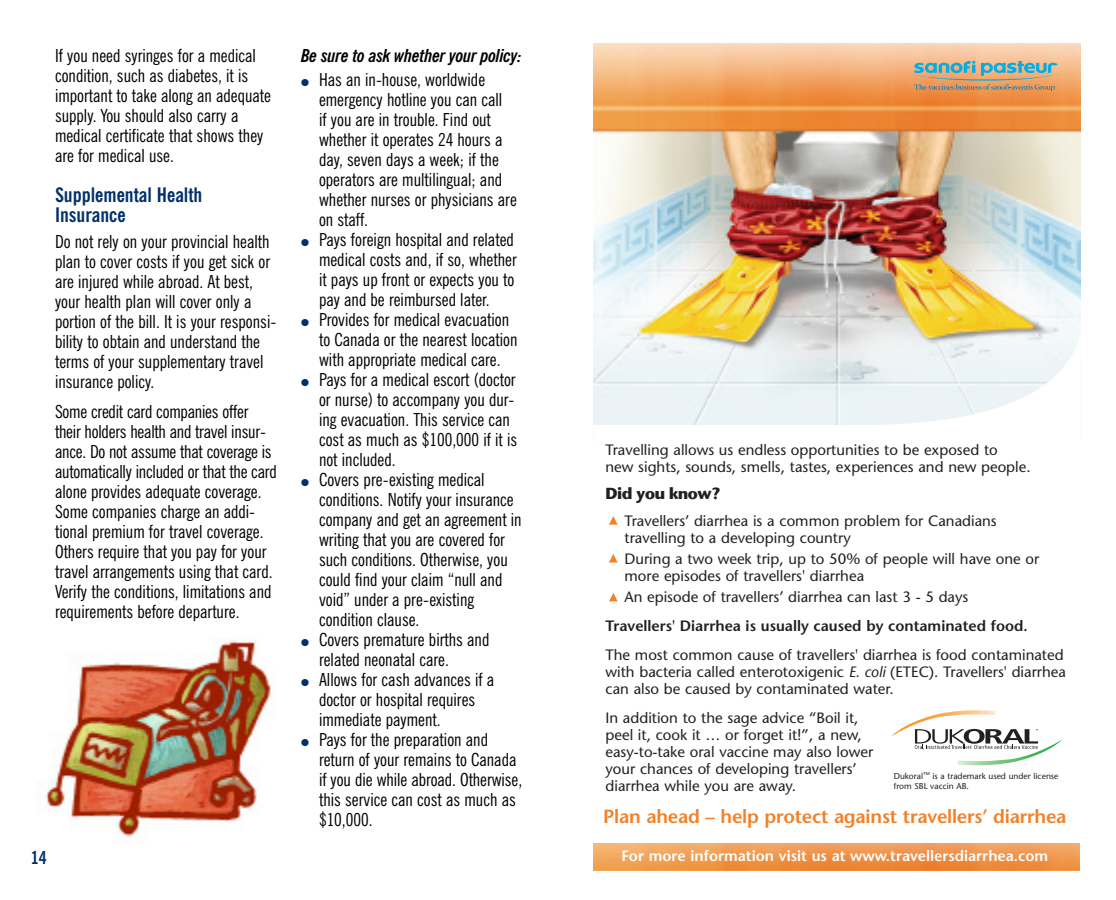
<style>
.page{position:relative;width:1116px;height:900px;background:#fff}
.page>*{position:absolute;margin:0;border:0;box-sizing:border-box;transform-origin:0 0}
.t1{font:700 condensed 20px/20px "News Gothic BT";color:#002f69}
.t2{font:600 19px "Stone Sans";color:#f48026}
.t3{font:condensed 18px/20px "News Gothic BT";color:#000}
.t4{font:italic 700 condensed 18px "News Gothic BT";letter-spacing:-.015em;color:#000}
.t5{font:700 condensed 18px "News Gothic BT";color:#002f69}
.t6{font:15px/17px "Stone Sans";color:#231f20}
.t7{font:600 15px "Stone Sans";color:#fff}
.t8{font:600 15px "Stone Sans";color:#231f20}
.t9{font:700 15px "Stone Sans";color:#231f20}
.t10{font:8.4px/9.4px "Stone Sans";color:#231f20}
.s1{color:#002f69}
.s2{font-style:italic}
</style>
<div class="page">
<img style="left:594px;top:44px;width:486px;height:277px">
<svg style="left:593px;top:321px;width:488px;height:104px;fill:#ebf3f6"></svg>
<img style="left:594px;top:844px;width:486px;height:26px">
<svg style="left:609px;top:516px;width:9px;height:9px"></svg>
<svg style="left:609px;top:554px;width:9px;height:9px"></svg>
<svg style="left:910px;top:61px;width:150px;height:30px"></svg>
<svg style="left:915px;top:729px;width:123px;height:21px"></svg>
<img style="left:891px;top:710px;width:105px;height:27px">
<img style="left:957px;top:739px;width:105px;height:27px">
<svg style="left:609px;top:593px;width:9px;height:9px"></svg>
<img style="left:36px;top:638px;width:235px;height:199px">
<p class="t3" style="left:55px;top:47px;width:218px">If you need syringes for a medical condition, such as diabetes, it is important to take along an adequate supply. You should also carry a medical certificate that shows they are for medical use.</p>
<p class="t1" style="left:55px;top:187px;width:149px">Supplemental Health<br>Insurance</p>
<p class="t3" style="left:55px;top:233px;width:223px">Do not rely on your provincial health plan to cover costs if you get sick or are injured while abroad. At best, your health plan will cover only a portion of the bill. It is your responsi&shy;bility to obtain and understand the terms of your supplementary travel insurance policy.</p>
<p class="t3" style="left:55px;top:403px;width:223px">Some credit card companies offer their holders health and travel insur&shy;ance. Do not assume that coverage is automatically included or that the card alone provides adequate coverage.<br>Some companies charge an addi&shy;tional premium for travel coverage.<br>Others require that you pay for your travel arrangements using that card.<br>Verify the conditions, limitations and requirements before departure.</p>
<p class="t5" style="left:31px;top:851px;width:17px">14</p>
<p class="t4" style="left:301px;top:49px;width:222px">Be sure to ask whether your policy:</p>
<p class="t3" style="left:319px;top:71px;width:199px;text-indent:-18px"><span class="s1">●</span> Has an in-house, worldwide emergency hotline you can call<br>if you are in trouble. Find out whether it operates 24 hours a day, seven days a week; if the operators are multilingual; and whether nurses or physicians are on staff.</p>
<p class="t3" style="left:319px;top:231px;width:199px;text-indent:-18px"><span class="s1">●</span> Pays foreign hospital and related medical costs and, if so, whether it pays up front or expects you to pay and be reimbursed later.</p>
<p class="t3" style="left:319px;top:311px;width:200px;text-indent:-18px"><span class="s1">●</span> Provides for medical evacuation to Canada or the nearest location with appropriate medical care.</p>
<p class="t3" style="left:319px;top:371px;width:200px;text-indent:-18px"><span class="s1">●</span> Pays for a medical escort (doctor or nurse) to accompany you dur&shy;ing evacuation. This service can cost as much as $100,000 if it is not included.</p>
<p class="t3" style="left:319px;top:471px;width:204px;text-indent:-18px"><span class="s1">●</span> Covers pre-existing medical conditions. Notify your insurance company and get an agreement in writing that you are covered for such conditions. Otherwise, you could find your claim “null and void” under a pre-existing condition clause.</p>
<p class="t3" style="left:319px;top:631px;width:172px;text-indent:-18px"><span class="s1">●</span> Covers premature births and related neonatal care.</p>
<p class="t3" style="left:319px;top:671px;width:177px;text-indent:-18px"><span class="s1">●</span> Allows for cash advances if a doctor or hospital requires immediate payment.</p>
<p class="t3" style="left:319px;top:731px;width:205px;text-indent:-18px"><span class="s1">●</span> Pays for the preparation and return of your remains to Canada if you die while abroad. Otherwise, this service can cost as much as $10,000.</p>
<p class="t6" style="left:606px;top:443px;width:427px">Travelling a lows us endle s opportunities to be exposed to<br>new sights, sounds, sme ls, tastes, experiences and new people.</p>
<p class="t9" style="left:606px;top:485px;width:116px">Did you know?</p>
<p class="t6" style="left:625px;top:514px;width:374px">Travellers diarrhea is a common problem o Canadians travelling to a developing country</p>
<p class="t6" style="left:625px;top:552px;width:416px">During a two week trip, up to 50% o people will have one or more episodes o travellers diarrhea</p>
<p class="t6" style="left:625px;top:590px;width:340px">An episode o travellers diarrhea can last 3 5 day</p>
<p class="t8" style="left:606px;top:620px;width:424px">Travellers' Dia rhea is usua ly caused by contaminated food.</p>
<p class="t6" style="left:606px;top:648px;width:462px">The most common cause o travellers diarrhea is ood contaminated with bacteria ca led enterotoxigenic <span class="s2">E. coli</span> (ETEC . Trave lers diarrhea can also be caused by contaminated water.</p>
<p class="t6" style="left:606px;top:711px;width:264px">n addition to the sage advice “Boil it, peel it, cook i … or orget it!”, a new, easy-to take oral vaccine may also lowe your chances o developing travellers diarrhea while you are away</p>
<p class="t2" style="left:603px;top:809px;width:465px">Plan ahead – help protect against travellers’ diarrhea</p>
<p class="t10" style="left:894px;top:772px;width:8px">D</p>
<p class="t10" style="left:899px;top:772px;width:161px;text-indent:15px">ral<sup>™</sup> is a trademar used under license om SBL accin A</p>
<p class="t7" style="left:621px;top:850px;width:428px">For more information visit us at www.travellersdiarrhea.com</p>
</div>
